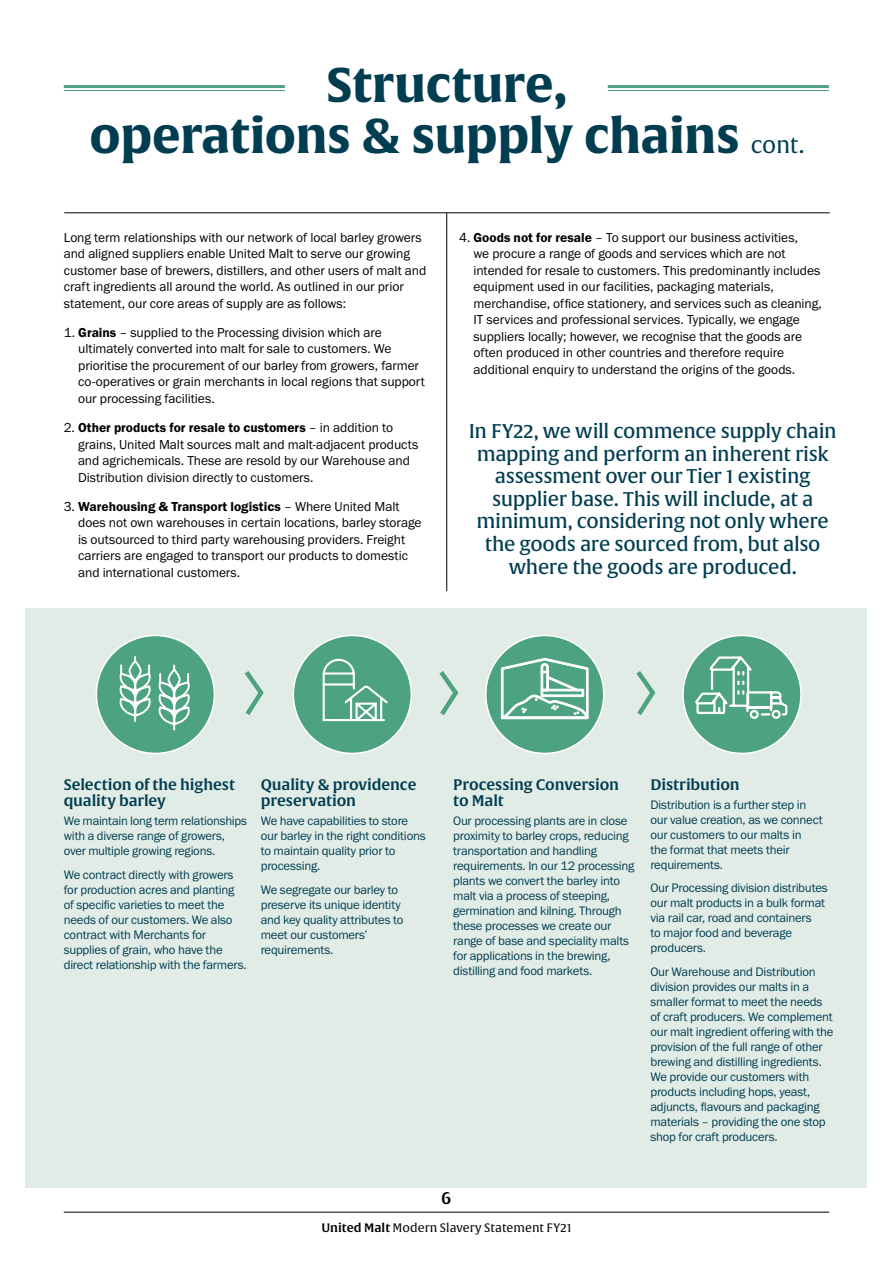
<style>
.page{position:relative;width:893px;height:1263px;background:#fff}
.page>*{position:absolute;margin:0;border:0;box-sizing:border-box;transform-origin:0 0}
.t1{font:700 48px/51px "Alverata";letter-spacing:-.01em;color:#003d51;text-align:center}
.t2{font:19.5px/22.5px "Alverata Md";letter-spacing:-.02em;color:#003d51;text-align:center}
.t3{font:16.5px "Alverata Sb";color:#000}
.t4{font:15px/16.5px "Alverata Sb";letter-spacing:-.01em;color:#003d51}
.t5{font:13.5px/16.5px "Franklin Gothic URW Boo";letter-spacing:-.005em;color:#000}
.t6{font:13.5px "Franklin Gothic URW Dem";color:#000}
.t7{font:12.75px/15px "Franklin Gothic URW Boo";letter-spacing:-.015em;color:#003d51}
.t8{font:12px "Alverata";color:#000}
.s1{font-weight:400;font-size:22.5px}
.s2{font-family:"Franklin Gothic URW Dem"}
.s3{font-family:"Franklin Gothic URW Boo"}
.s4{font-family:"Alverata Sb"}
</style>
<div class="page">
<hr style="left:64px;top:1212px;width:765px;height:1px;background:#000">
<hr style="left:608px;top:85px;width:221px;height:3px;background:#4ca281">
<hr style="left:608px;top:90px;width:221px;height:1px;background:#4ca281">
<hr style="left:64px;top:85px;width:221px;height:3px;background:#4ca281">
<hr style="left:64px;top:90px;width:221px;height:1px;background:#4ca281">
<hr style="left:64px;top:213px;width:766px;height:1px;background:#000">
<hr style="left:446px;top:213px;width:1px;height:378px;background:#000">
<div style="left:26px;top:608px;width:841px;height:580px;background:#e2ece6"></div>
<div style="left:96px;top:635px;width:118px;height:118px;background:#4ca281;border-radius:50%"></div>
<div style="left:96px;top:635px;width:119px;height:119px;border:2px solid #fff;border-radius:50%"></div>
<div style="left:293px;top:635px;width:118px;height:118px;background:#4ca281;border-radius:50%"></div>
<div style="left:293px;top:635px;width:119px;height:119px;border:2px solid #fff;border-radius:50%"></div>
<div style="left:486px;top:635px;width:118px;height:118px;background:#4ca281;border-radius:50%"></div>
<div style="left:485px;top:635px;width:119px;height:119px;border:2px solid #fff;border-radius:50%"></div>
<div style="left:683px;top:635px;width:118px;height:118px;background:#4ca281;border-radius:50%"></div>
<div style="left:682px;top:635px;width:120px;height:119px;border:2px solid #fff;border-radius:50%"></div>
<svg style="left:119px;top:656px;width:32px;height:66px"></svg>
<svg style="left:158px;top:664px;width:32px;height:67px"></svg>
<svg style="left:244px;top:671px;width:20px;height:44px"></svg>
<svg style="left:439px;top:671px;width:20px;height:44px"></svg>
<svg style="left:636px;top:671px;width:20px;height:44px"></svg>
<svg style="left:322px;top:658px;width:66px;height:64px"></svg>
<svg style="left:693px;top:654px;width:96px;height:65px"></svg>
<svg style="left:501px;top:658px;width:87px;height:61px"></svg>
<h1 class="t1" style="left:90px;top:60px;width:716px">Structure,<br>operations &amp; supply chains <span class="s1">cont.</span></h1>
<p class="t5" style="left:64px;top:229px;width:364px">Long term relationships with our network of local barley growers and aligned suppliers enable United Malt to serve our growing customer base of brewers, distillers, and other users of malt and craft ingredients all around the world. As outlined in our prior statement, our core areas of supply are as follows:</p>
<p class="t5" style="left:78px;top:324px;width:348px;text-indent:-14px">1. <span class="s2">Grains</span> – supplied to the Processing division which are ultimately converted into malt for sale to customers. We prioritise the procurement of our barley from growers, farmer co-operatives or grain merchants in local regions that support our processing facilities.</p>
<p class="t6" style="left:64px;top:419px;width:331px"><span class="s3">2.</span> Other products for resale to customers <span class="s3">– in addition to</span></p>
<p class="t5" style="left:78px;top:436px;width:342px">grains, United Malt sources malt and malt-adjacent products and agrichemicals. These are resold by our Warehouse and<br>Distribution division directly to customers.</p>
<p class="t6" style="left:64px;top:498px;width:337px"><span class="s3">3.</span> Warehousing &amp; Transport logistics <span class="s3">– Where United Malt</span></p>
<p class="t5" style="left:78px;top:514px;width:345px">does not own warehouses in certain locations, barley storage is outsourced to third party warehousing providers. Freight carriers are engaged to transport our products to domestic and international customers.</p>
<p class="t5" style="left:473px;top:229px;width:350px;text-indent:-14px">4. <span class="s2">Goods not for resale</span> – To support our business activities,<br>we procure a range of goods and services which are not intended for resale to customers. This predominantly includes equipment used in our facilities, packaging materials, merchandise, office stationery, and services such as cleaning, IT services and professional services. Typically, we engage suppliers locally; however, we recognise that the goods are often produced in other countries and therefore require additional enquiry to understand the origins of the goods.</p>
<p class="t2" style="left:469px;top:421px;width:369px">In FY22, we will commence supply chain mapping and perform an inherent risk assessment over our Tier 1 existing supplier base. This will include, at a minimum, considering not only where the goods are sourced from, but also where the goods are produced.</p>
<p class="t4" style="left:64px;top:776px;width:173px">Selection of the highest quality barley</p>
<p class="t7" style="left:64px;top:813px;width:185px">We maintain long term relationships with a diverse range of growers, over multiple growing regions.</p>
<p class="t7" style="left:64px;top:867px;width:184px">We contract directly with growers for production acres and planting of specific varieties to meet the needs of our customers. We also contract with Merchants for supplies of grain, who have the direct relationship with the farmers.</p>
<p class="t4" style="left:261px;top:776px;width:157px">Quality &amp; providence preservation</p>
<p class="t7" style="left:261px;top:813px;width:167px">We have capabilities to store our barley in the right conditions to maintain quality prior to processing.</p>
<p class="t7" style="left:261px;top:882px;width:144px">We segregate our barley to preserve its unique identity and key quality attributes to meet our customers’ requirements.</p>
<p class="t4" style="left:453px;top:776px;width:167px">Processing Conversion to Malt</p>
<p class="t7" style="left:453px;top:813px;width:183px">Our processing plants are in close proximity to barley crops, reducing transportation and handling requirements. In our 12 processing plants we convert the barley into malt via a process of steeping, germination and kilning. Through these processes we create our range of base and speciality malts for applications in the brewing, distilling and food markets.</p>
<p class="t4" style="left:650px;top:776px;width:91px">Distribution</p>
<p class="t7" style="left:650px;top:797px;width:174px">Distribution is a further step in our value creation, as we connect our customers to our malts in<br>the format that meets their requirements.</p>
<p class="t7" style="left:650px;top:880px;width:179px">Our Processing division distributes our malt products in a bulk format via rail car, road and containers<br>to major food and beverage producers.</p>
<p class="t7" style="left:650px;top:964px;width:185px">Our Warehouse and Distribution division provides our malts in a smaller format to meet the needs of craft producers. We complement our malt ingredient offering with the provision of the full range of other brewing and distilling ingredients.<br>We provide our customers with products including hops, yeast, adjuncts, flavours and packaging materials – providing the one stop shop for craft producers.</p>
<p class="t3" style="left:441px;top:1187px;width:12px">6</p>
<p class="t8" style="left:321px;top:1221px;width:252px"><span class="s4">United Malt</span> Modern Slavery Statement FY21</p>
</div>
